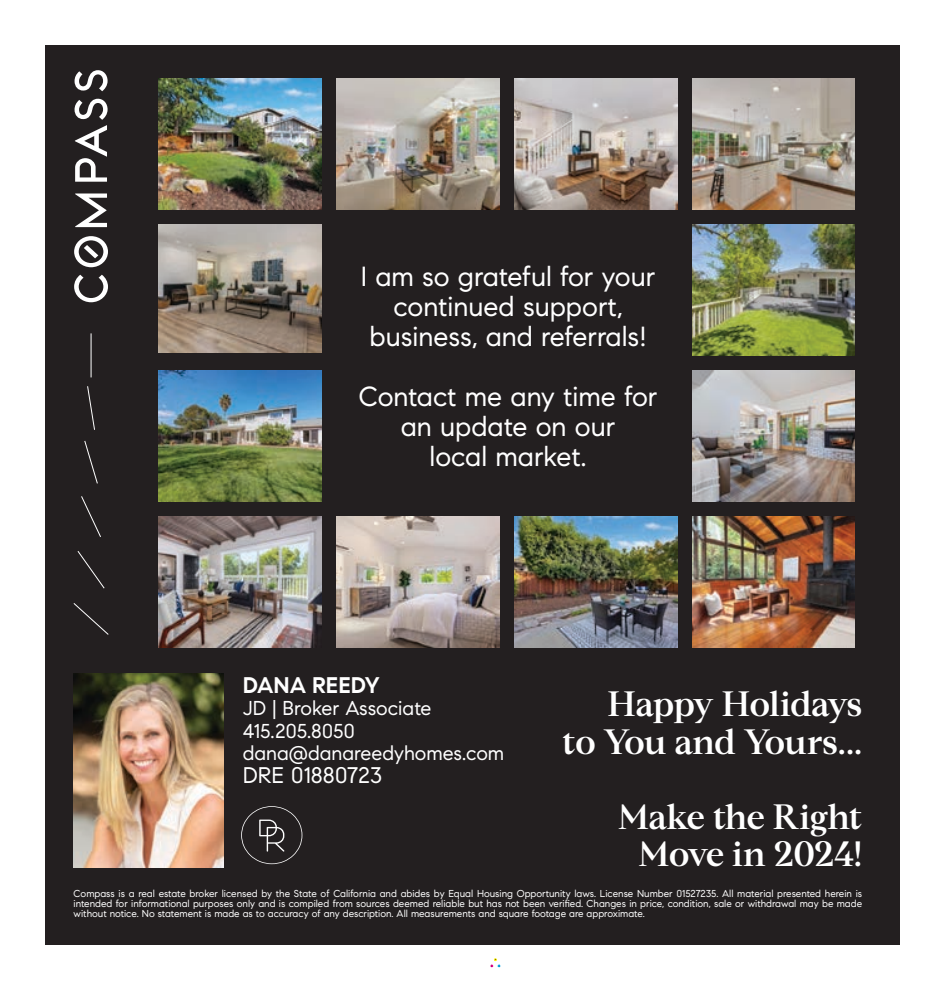
<style>
.page{position:relative;width:945px;height:990px;background:#fff}
.page>*{position:absolute;margin:0;border:0;box-sizing:border-box;transform-origin:0 0}
.t1{font:600 35px/37.5px "Compass Serif";letter-spacing:-.02em;color:#fff;text-align:right}
.t2{font:27.5px/30px "Compass Sans";color:#fff;text-align:center}
.t3{font:22.5px "Compass Sans";color:#fff}
.t4{font:700 22.5px "Compass Sans";color:#fff}
.t5{font:20px/22.5px "Compass Sans";color:#fff}
.t6{font:10px/10px "Compass Sans";color:#fff;text-align:justify}
</style>
<div class="page">
<div style="left:490px;top:958px;width:11px;height:10px;border:1px solid #fff"></div>
<div style="left:45px;top:45px;width:855px;height:900px;background:#231f20"></div>
<svg style="left:74px;top:70px;width:34px;height:232px"></svg>
<svg style="left:73px;top:333px;width:36px;height:302px"></svg>
<svg style="left:241px;top:806px;width:61px;height:58px"></svg>
<img style="left:74px;top:673px;width:149px;height:195px">
<img style="left:158px;top:79px;width:163px;height:131px">
<img style="left:336px;top:79px;width:163px;height:131px">
<img style="left:514px;top:79px;width:163px;height:131px">
<img style="left:692px;top:79px;width:163px;height:131px">
<img style="left:158px;top:517px;width:163px;height:131px">
<img style="left:336px;top:517px;width:163px;height:131px">
<img style="left:514px;top:517px;width:163px;height:131px">
<img style="left:692px;top:517px;width:163px;height:131px">
<img style="left:158px;top:224px;width:163px;height:128px">
<img style="left:158px;top:371px;width:163px;height:131px">
<img style="left:692px;top:224px;width:163px;height:131px">
<img style="left:692px;top:371px;width:163px;height:131px">
<h2 class="t2" style="left:361px;top:261px;width:296px">I am so grateful for your continued support, business, and referrals!</h2>
<h2 class="t2" style="left:359px;top:381px;width:300px">Contact me any time for an update on our<br>local market.</h2>
<h3 class="t4" style="left:243px;top:671px;width:139px">DANA REEDY</h3>
<h3 class="t5" style="left:243px;top:697px;width:263px">JD | Broker Associate<br>415.205.8050 dana@danareedyhomes.com</h3>
<h3 class="t3" style="left:243px;top:761px;width:141px">DRE 01880723</h3>
<h1 class="t1" style="left:562px;top:685px;width:301px">Happy Holidays<br>to You and Yours...</h1>
<h1 class="t1" style="left:618px;top:797px;width:246px;text-align:center">Make the Right<br>Move in 2024!</h1>
<p class="t6" style="left:74px;top:888px;width:790px">Compass is a real estate broker licensed by the State of California and abides by Equal Housing Opportunity laws. License Number 01527235. All material presented herein is intended for informational purposes only and is compiled from sources deemed reliable but has not been verified. Changes in price, condition, sale or withdrawal may be made without notice. No statement is made as to accuracy of any description. All measurements and square footage are approximate.</p>
</div>
